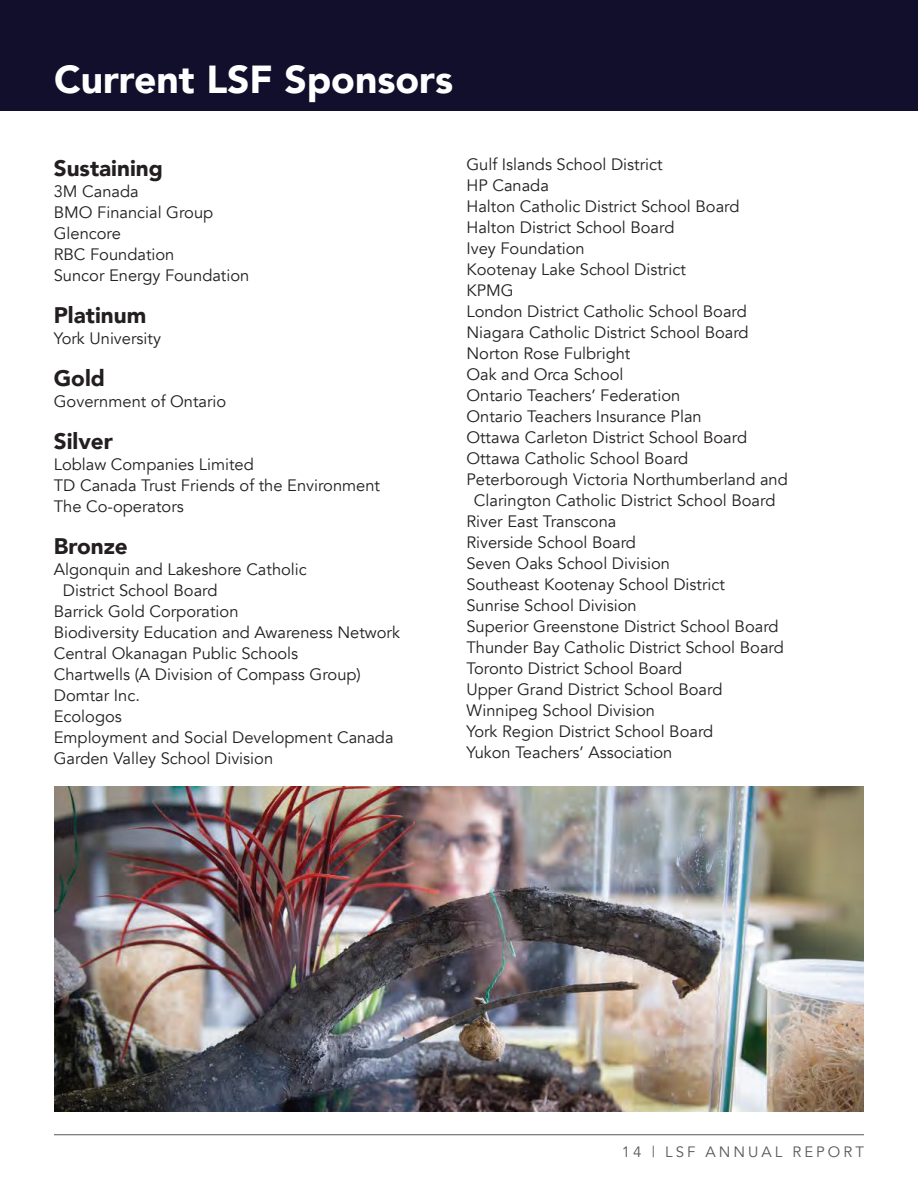
<style>
.page{position:relative;width:918px;height:1188px;background:#fff}
.page>*{position:absolute;margin:0;border:0;box-sizing:border-box;transform-origin:0 0}
.t1{font:900 39px "Avenir";color:#fff}
.t2{font:900 22.5px "Avenir";color:#231f20}
.t3{font:16.5px/21px "Avenir";color:#231f20}
.t4{font:15px "Avenir";letter-spacing:.2em;color:#57585a}
</style>
<div class="page">
<hr style="left:54px;top:1134px;width:810px;height:1px;background:#57585a">
<div style="left:0;top:0;width:918px;height:110px;background:#120f2c"></div>
<img style="left:54px;top:787px;width:810px;height:325px">
<h1 class="t1" style="left:54px;top:54px;width:401px">Current LSF Sponsors</h1>
<h2 class="t2" style="left:54px;top:153px;width:111px">Sustaining</h2>
<p class="t3" style="left:54px;top:181px;width:197px">3M Canada<br>BMO Financial Group<br>Glencore<br>RBC Foundation<br>Suncor Energy Foundation</p>
<h2 class="t2" style="left:54px;top:300px;width:94px">Platinum</h2>
<p class="t3" style="left:54px;top:328px;width:109px">York University</p>
<h2 class="t2" style="left:54px;top:363px;width:53px">Gold</h2>
<p class="t3" style="left:54px;top:391px;width:174px">Government of Ontario</p>
<h2 class="t2" style="left:54px;top:426px;width:61px">Silver</h2>
<p class="t3" style="left:54px;top:454px;width:328px">Loblaw Companies Limited<br>TD Canada Trust Friends of the Environment<br>The Co-operators</p>
<h2 class="t2" style="left:54px;top:531px;width:76px">Bronze</h2>
<p class="t3" style="left:54px;top:559px;width:255px">Algonquin and Lakeshore Catholic</p>
<p class="t3" style="left:63px;top:580px;width:156px">District School Board</p>
<p class="t3" style="left:54px;top:601px;width:186px">Barrick Gold Corporation</p>
<p class="t3" style="left:54px;top:622px;width:348px">Biodiversity Education and Awareness Network</p>
<p class="t3" style="left:54px;top:643px;width:246px">Central Okanagan Public Schools</p>
<p class="t3" style="left:54px;top:664px;width:309px">Chartwells (A Division of Compass Group)</p>
<p class="t3" style="left:54px;top:685px;width:88px">Domtar Inc.</p>
<p class="t3" style="left:54px;top:706px;width:70px">Ecologos</p>
<p class="t3" style="left:54px;top:727px;width:341px">Employment and Social Development Canada</p>
<p class="t3" style="left:54px;top:748px;width:221px">Garden Valley School Division</p>
<p class="t3" style="left:466px;top:154px;width:198px">Gulf Islands School District</p>
<p class="t3" style="left:466px;top:175px;width:84px">HP Canada</p>
<p class="t3" style="left:466px;top:196px;width:275px">Halton Catholic District School Board</p>
<p class="t3" style="left:466px;top:217px;width:210px">Halton District School Board</p>
<p class="t3" style="left:466px;top:238px;width:120px">Ivey Foundation</p>
<p class="t3" style="left:466px;top:259px;width:221px">Kootenay Lake School District</p>
<p class="t3" style="left:466px;top:280px;width:49px">KPMG</p>
<p class="t3" style="left:466px;top:301px;width:282px">London District Catholic School Board</p>
<p class="t3" style="left:466px;top:322px;width:284px">Niagara Catholic District School Board</p>
<p class="t3" style="left:466px;top:343px;width:166px">Norton Rose Fulbright</p>
<p class="t3" style="left:466px;top:364px;width:159px">Oak and Orca School</p>
<p class="t3" style="left:466px;top:385px;width:215px">Ontario Teachers’ Federation</p>
<p class="t3" style="left:466px;top:406px;width:237px">Ontario Teachers Insurance Plan</p>
<p class="t3" style="left:466px;top:427px;width:282px">Ottawa Carleton District School Board</p>
<p class="t3" style="left:466px;top:448px;width:223px">Ottawa Catholic School Board</p>
<p class="t3" style="left:466px;top:469px;width:323px">Peterborough Victoria Northumberland and</p>
<p class="t3" style="left:474px;top:490px;width:303px">Clarington Catholic District School Board</p>
<p class="t3" style="left:466px;top:511px;width:152px">River East Transcona</p>
<p class="t3" style="left:466px;top:532px;width:171px">Riverside School Board</p>
<p class="t3" style="left:466px;top:553px;width:205px">Seven Oaks School Division</p>
<p class="t3" style="left:466px;top:574px;width:260px">Southeast Kootenay School District</p>
<p class="t3" style="left:466px;top:595px;width:172px">Sunrise School Division</p>
<p class="t3" style="left:466px;top:616px;width:314px">Superior Greenstone District School Board</p>
<p class="t3" style="left:466px;top:637px;width:319px">Thunder Bay Catholic District School Board</p>
<p class="t3" style="left:466px;top:658px;width:217px">Toronto District School Board</p>
<p class="t3" style="left:466px;top:679px;width:258px">Upper Grand District School Board</p>
<p class="t3" style="left:466px;top:700px;width:190px">Winnipeg School Division</p>
<p class="t3" style="left:466px;top:721px;width:248px">York Region District School Board</p>
<p class="t3" style="left:466px;top:742px;width:208px">Yukon Teachers’ Association</p>
<p class="t4" style="left:622px;top:1142px;width:244px">14 | LSF ANNUAL REPORT</p>
</div>
